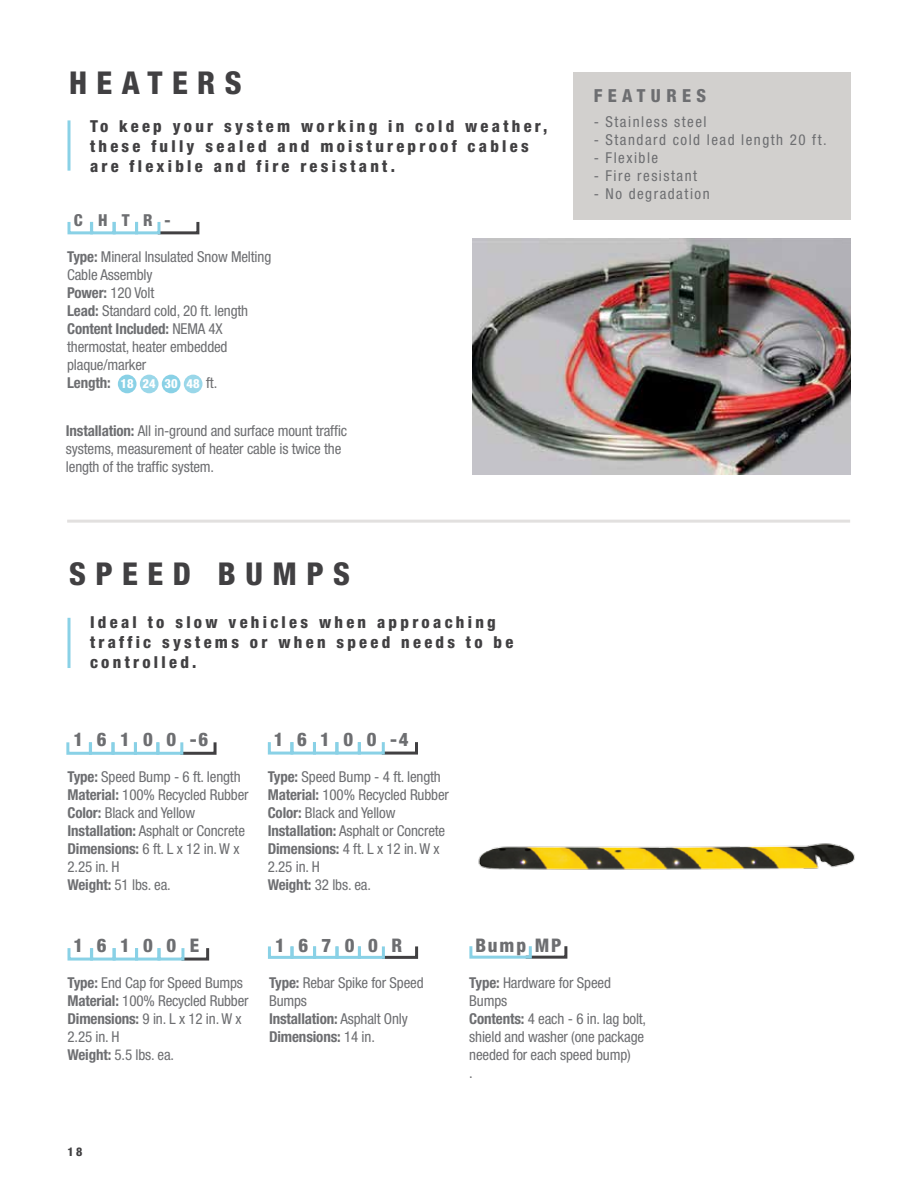
<style>
.page{position:relative;width:918px;height:1188px;background:#fff}
.page>*{position:absolute;margin:0;border:0;box-sizing:border-box;transform-origin:0 0}
.t1{font:800 condensed 31.5px "Helvetica Neue LT Pro";letter-spacing:.3em;color:#414042}
.t2{font:800 condensed 18.75px "Helvetica Neue LT Pro";letter-spacing:.72em;color:#6d6e71}
.t3{font:800 condensed 18px "Helvetica Neue LT Pro";letter-spacing:.3em;color:#6d6e71}
.t4{font:800 condensed 16.5px/19.8px "Helvetica Neue LT Pro";letter-spacing:.2em;color:#414042}
.t5{font:800 condensed 16.5px "Helvetica Neue LT Pro";color:#6d6e71}
.t6{font:condensed 15px/18px "Helvetica Neue LT Pro";letter-spacing:-.01em;color:#6d6e71}
.t7{font:condensed 15px "Helvetica Neue LT Pro";letter-spacing:.1em;color:#6d6e71}
.t8{font:700 condensed 15px "Helvetica Neue LT Pro";letter-spacing:-.01em;color:#6d6e71}
.t9{font:800 condensed 12.6px "Helvetica Neue LT Pro";color:#fff}
.t10{font:800 condensed 12px "Helvetica Neue LT Pro";color:#414042}
.s1{font-weight:700}
</style>
<div class="page">
<hr style="left:68px;top:120px;width:2px;height:51px;background:#89d1e6">
<hr style="left:68px;top:618px;width:2px;height:50px;background:#89d1e6">
<hr style="left:67px;top:520px;width:783px;height:3px;background:#e2e0df">
<div style="left:573px;top:72px;width:277px;height:148px;background:#d2d0ce"></div>
<img style="left:472px;top:238px;width:378px;height:236px">
<img style="left:478px;top:843px;width:377px;height:27px">
<svg style="left:155px;top:221px;width:45px;height:14px"></svg>
<div style="left:68px;top:220px;width:25px;height:14px;border:3px solid #89d1e6"></div>
<div style="left:90px;top:220px;width:26px;height:14px;border:3px solid #89d1e6"></div>
<div style="left:113px;top:220px;width:25px;height:14px;border:3px solid #89d1e6"></div>
<div style="left:135px;top:220px;width:25px;height:14px;border:3px solid #89d1e6"></div>
<svg style="left:183px;top:742px;width:34px;height:13px"></svg>
<div style="left:66px;top:741px;width:26px;height:14px;border:3px solid #89d1e6"></div>
<div style="left:89px;top:741px;width:26px;height:14px;border:3px solid #89d1e6"></div>
<div style="left:112px;top:741px;width:25px;height:14px;border:3px solid #89d1e6"></div>
<div style="left:134px;top:741px;width:25px;height:14px;border:3px solid #89d1e6"></div>
<div style="left:156px;top:741px;width:27px;height:14px;border:3px solid #89d1e6"></div>
<svg style="left:385px;top:946px;width:34px;height:13px"></svg>
<div style="left:268px;top:945px;width:25px;height:14px;border:3px solid #89d1e6"></div>
<div style="left:291px;top:945px;width:25px;height:14px;border:3px solid #89d1e6"></div>
<div style="left:313px;top:945px;width:26px;height:14px;border:3px solid #89d1e6"></div>
<div style="left:335px;top:945px;width:26px;height:14px;border:3px solid #89d1e6"></div>
<div style="left:358px;top:945px;width:27px;height:14px;border:3px solid #89d1e6"></div>
<svg style="left:385px;top:742px;width:33px;height:13px"></svg>
<div style="left:268px;top:741px;width:25px;height:14px;border:3px solid #89d1e6"></div>
<div style="left:291px;top:741px;width:25px;height:14px;border:3px solid #89d1e6"></div>
<div style="left:313px;top:741px;width:25px;height:14px;border:3px solid #89d1e6"></div>
<div style="left:335px;top:741px;width:26px;height:14px;border:3px solid #89d1e6"></div>
<div style="left:358px;top:741px;width:27px;height:14px;border:3px solid #89d1e6"></div>
<svg style="left:532px;top:946px;width:36px;height:13px"></svg>
<div style="left:469px;top:945px;width:63px;height:14px;border:3px solid #89d1e6"></div>
<svg style="left:184px;top:948px;width:26px;height:13px"></svg>
<div style="left:68px;top:947px;width:25px;height:14px;border:3px solid #89d1e6"></div>
<div style="left:90px;top:947px;width:26px;height:14px;border:3px solid #89d1e6"></div>
<div style="left:113px;top:947px;width:25px;height:14px;border:3px solid #89d1e6"></div>
<div style="left:135px;top:947px;width:25px;height:14px;border:3px solid #89d1e6"></div>
<div style="left:158px;top:947px;width:26px;height:14px;border:3px solid #89d1e6"></div>
<div style="left:118px;top:375px;width:19px;height:18px;background:#89d1e6;border-radius:50%"></div>
<div style="left:140px;top:375px;width:19px;height:18px;background:#9ad7e9;border-radius:50%"></div>
<div style="left:162px;top:375px;width:18px;height:18px;background:#89d1e6;border-radius:50%"></div>
<div style="left:184px;top:375px;width:19px;height:18px;background:#9ad7e9;border-radius:50%"></div>
<h1 class="t1" style="left:69px;top:64px;width:174px">HEATERS</h1>
<p class="t4" style="left:90px;top:116px;width:459px">To keep your system working in cold weather, these fully sealed and moistureproof cables are flexible and fire resistant.</p>
<p class="t5" style="left:74px;top:210px;width:98px">CHTR-</p>
<p class="t6" style="left:67px;top:247px;width:206px"><span class="s1">Type:</span> Mineral Insulated Snow Melting<br>Cable Assembly<br><span class="s1">Power:</span> 120 Volt<br><span class="s1">Lead:</span> Standard cold, 20 ft. length<br><span class="s1">Content Included:</span> NEMA 4X thermostat, heater embedded plaque/marker</p>
<p class="t8" style="left:67px;top:373px;width:45px">Length:</p>
<p class="t6" style="left:206px;top:373px;width:13px">ft.</p>
<p class="t6" style="left:66px;top:421px;width:283px"><span class="s1">Installation:</span> All in-ground and surface mount traffic systems, measurement of heater cable is twice the length of the traffic system.</p>
<p class="t9" style="left:121px;top:376px;width:81px">18 24 30 48</p>
<h1 class="t1" style="left:69px;top:555px;width:283px">SPEED BUMPS</h1>
<p class="t4" style="left:90px;top:612px;width:425px">Ideal to slow vehicles when approaching traffic systems or when speed needs to be controlled.</p>
<p class="t2" style="left:74px;top:728px;width:136px">16100-6</p>
<p class="t6" style="left:68px;top:768px;width:183px"><span class="s1">Type:</span> Speed Bump - 6 ft. length<br><span class="s1">Material:</span> 100% Recycled Rubber<br><span class="s1">Color:</span> Black and Yellow<br><span class="s1">Installation:</span> Asphalt or Concrete<br><span class="s1">Dimensions:</span> 6 ft. L x 12 in. W x<br>2.25 in. H<br><span class="s1">Weight:</span> 51 lbs. ea.</p>
<p class="t2" style="left:274px;top:728px;width:136px">16100-4</p>
<p class="t6" style="left:268px;top:768px;width:183px"><span class="s1">Type:</span> Speed Bump - 4 ft. length<br><span class="s1">Material:</span> 100% Recycled Rubber<br><span class="s1">Color:</span> Black and Yellow<br><span class="s1">Installation:</span> Asphalt or Concrete<br><span class="s1">Dimensions:</span> 4 ft. L x 12 in. W x<br>2.25 in. H<br><span class="s1">Weight:</span> 32 lbs. ea.</p>
<p class="t3" style="left:594px;top:85px;width:114px">FEATURES</p>
<p class="t7" style="left:594px;top:113px;width:114px">- Stainless steel</p>
<p class="t7" style="left:594px;top:131px;width:234px">- Standard cold lead length 20 ft.</p>
<p class="t7" style="left:594px;top:149px;width:66px">- Flexible</p>
<p class="t7" style="left:594px;top:167px;width:105px">- Fire resistant</p>
<p class="t7" style="left:594px;top:185px;width:117px">- No degradation</p>
<p class="t2" style="left:74px;top:934px;width:127px">16100E</p>
<p class="t6" style="left:68px;top:973px;width:183px"><span class="s1">Type:</span> End Cap for Speed Bumps<br><span class="s1">Material:</span> 100% Recycled Rubber<br><span class="s1">Dimensions:</span> 9 in. L x 12 in. W x<br>2.25 in. H<br><span class="s1">Weight:</span> 5.5 lbs. ea.</p>
<p class="t2" style="left:275px;top:934px;width:129px">16700R</p>
<p class="t6" style="left:269px;top:973px;width:156px"><span class="s1">Type:</span> Rebar Spike for Speed<br>Bumps<br><span class="s1">Installation:</span> Asphalt Only<br><span class="s1">Dimensions:</span> 14 in.</p>
<p class="t10" style="left:68px;top:1144px;width:16px">18</p>
<p class="t2" style="left:475px;top:934px;width:88px">Bump MP</p>
<p class="t6" style="left:469px;top:973px;width:178px"><span class="s1">Type:</span> Hardware for Speed<br>Bumps<br><span class="s1">Contents:</span> 4 each - 6 in. lag bolt, shield and washer (one package needed for each speed bump)<br>.</p>
</div>
